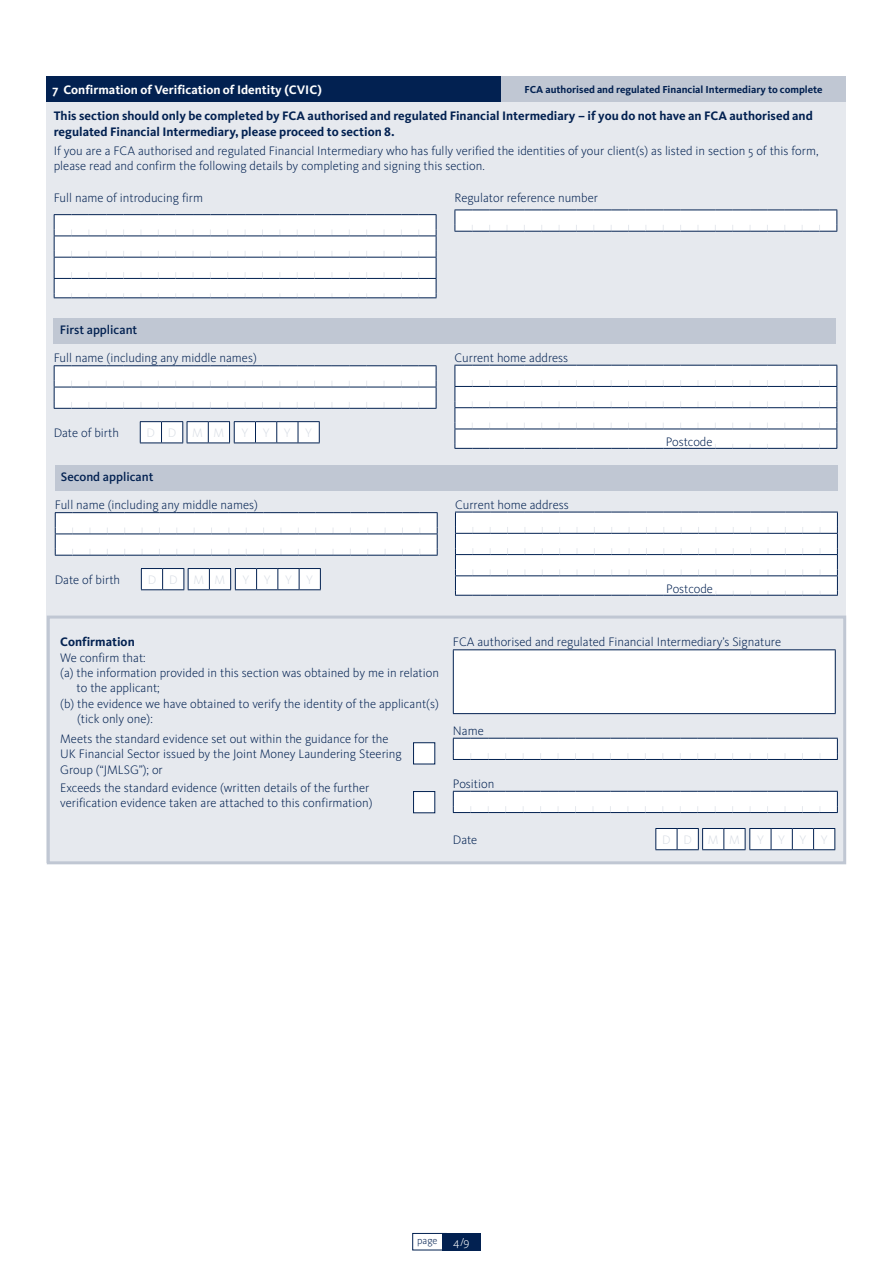
<style>
.page{position:relative;width:893px;height:1263px;background:#fff}
.page>*{position:absolute;margin:0;border:0;box-sizing:border-box;transform-origin:0 0}
.t1{font:300 12.75px/15.3px "Kievit OT";color:#022151}
.t2{font:700 12.75px/15.3px "Kievit OT";color:#022151}
.t3{font:700 12.75px "Kievit OT";color:#fff}
.t4{font:500 12.75px "Kievit OT";color:#022151}
.t5{font:300 12.75px "Kievit OT";letter-spacing:1.13em;color:#d9dee5}
.t6{font:300 12px "Kievit OT";color:#fff}
.t7{font:700 10.5px "Kievit OT";color:#022151}
.t8{font:300 10.5px "Kievit OT";color:#022151}
</style>
<div class="page">
<div style="left:412px;top:1233px;width:34px;height:17px;border:1px solid #022151"></div>
<div style="left:442px;top:1233px;width:38px;height:17px;background:#022151"></div>
<div style="left:46px;top:91px;width:800px;height:772px;background:#e6e9ee"></div>
<div style="left:46px;top:77px;width:455px;height:25px;background:#022151"></div>
<div style="left:501px;top:77px;width:345px;height:25px;background:#c0c7d3"></div>
<div style="left:47px;top:615px;width:799px;height:249px;border:3px solid #c0c7d3"></div>
<div style="left:55px;top:465px;width:782px;height:26px;background:#c0c7d3"></div>
<svg style="left:55px;top:512px;width:383px;height:44px;background:#eceef1"></svg>
<svg style="left:141px;top:568px;width:180px;height:22px;background:#dde1e7"></svg>
<svg style="left:455px;top:512px;width:383px;height:84px;background:#eff1f4"></svg>
<div style="left:413px;top:742px;width:22px;height:22px;background:#fff;border:1px solid #022151"></div>
<div style="left:413px;top:791px;width:22px;height:22px;background:#fff;border:1px solid #022151"></div>
<div style="left:453px;top:650px;width:382px;height:64px;background:#fff"></div>
<hr style="left:453px;top:650px;width:1px;height:63px;background:#022151">
<hr style="left:453px;top:649px;width:383px;height:1px;background:#022151">
<hr style="left:835px;top:650px;width:1px;height:63px;background:#022151">
<hr style="left:453px;top:713px;width:383px;height:1px;background:#022151">
<svg style="left:453px;top:738px;width:385px;height:22px;background:#e9ecf0"></svg>
<svg style="left:453px;top:791px;width:385px;height:22px;background:#e9ecf0"></svg>
<svg style="left:655px;top:828px;width:180px;height:22px;background:#dce1e7"></svg>
<svg style="left:54px;top:214px;width:383px;height:84px;background:#eff1f4"></svg>
<svg style="left:455px;top:210px;width:382px;height:22px;background:#edeff2"></svg>
<div style="left:54px;top:318px;width:782px;height:26px;background:#c0c7d3"></div>
<svg style="left:54px;top:365px;width:383px;height:44px;background:#eceef2"></svg>
<svg style="left:140px;top:421px;width:180px;height:22px;background:#dee2e8"></svg>
<svg style="left:455px;top:365px;width:382px;height:84px;background:#f0f1f4"></svg>
<p class="t3" style="left:52px;top:82px;width:271px">7 Confirmation of Verification of Identity (CVIC)</p>
<p class="t7" style="left:524px;top:84px;width:300px">FCA authorised and regulated Financial Intermediary to complete</p>
<p class="t2" style="left:54px;top:108px;width:761px">This section should only be completed by FCA authorised and regulated Financial Intermediary – if you do not have an FCA authorised and regulated Financial Intermediary, please proceed to section 8.</p>
<p class="t1" style="left:54px;top:143px;width:766px">If you are a FCA authorised and regulated Financial Intermediary who has fully verified the identities of your client(s) as listed in section 5 of this form, please read and confirm the following details by completing and signing this section.</p>
<p class="t1" style="left:54px;top:191px;width:151px">Full name of introducing firm</p>
<p class="t1" style="left:455px;top:191px;width:145px">Regulator reference number</p>
<p class="t4" style="left:60px;top:323px;width:79px">First applicant</p>
<p class="t1" style="left:54px;top:350px;width:205px">Full name (including any middle names)</p>
<p class="t1" style="left:454px;top:350px;width:115px">Current home address</p>
<p class="t1" style="left:54px;top:425px;width:67px">Date of birth</p>
<p class="t5" style="left:147px;top:426px;width:79px">DD MM</p>
<p class="t5" style="left:241px;top:426px;width:72px">YYYY</p>
<p class="t4" style="left:61px;top:469px;width:94px">Second applicant</p>
<p class="t1" style="left:55px;top:497px;width:205px">Full name (including any middle names)</p>
<p class="t1" style="left:455px;top:497px;width:115px">Current home address</p>
<p class="t1" style="left:666px;top:435px;width:48px">Postcode</p>
<p class="t1" style="left:55px;top:572px;width:67px">Date of birth</p>
<p class="t5" style="left:148px;top:573px;width:79px">DD MM</p>
<p class="t5" style="left:243px;top:573px;width:72px">YYYY</p>
<p class="t1" style="left:666px;top:581px;width:48px">Postcode</p>
<p class="t2" style="left:60px;top:635px;width:76px">Confirmation</p>
<p class="t1" style="left:60px;top:650px;width:87px">We confirm that:</p>
<p class="t1" style="left:60px;top:665px;width:380px">(a) the information provided in this section was obtained by me in relation</p>
<p class="t1" style="left:77px;top:681px;width:85px">to the applicant;</p>
<p class="t1" style="left:60px;top:696px;width:380px">(b) the evidence we have obtained to verify the identity of the applicant(s)</p>
<p class="t1" style="left:77px;top:711px;width:77px">(tick only one):</p>
<p class="t1" style="left:60px;top:731px;width:343px">Meets the standard evidence set out within the guidance for the<br>UK Financial Sector issued by the Joint Money Laundering Steering<br>Group (“JMLSG”); or</p>
<p class="t1" style="left:60px;top:780px;width:314px">Exceeds the standard evidence (written details of the further verification evidence taken are attached to this confirmation)</p>
<p class="t1" style="left:453px;top:635px;width:330px">FCA authorised and regulated Financial Intermediary’s Signature</p>
<p class="t1" style="left:453px;top:723px;width:32px">Name</p>
<p class="t1" style="left:453px;top:776px;width:43px">Position</p>
<p class="t1" style="left:453px;top:832px;width:26px">Date</p>
<p class="t5" style="left:662px;top:833px;width:79px">DD MM</p>
<p class="t5" style="left:757px;top:833px;width:72px">YYYY</p>
<p class="t8" style="left:417px;top:1235px;width:22px">page</p>
<p class="t6" style="left:453px;top:1235px;width:18px">4/9</p>
</div>
